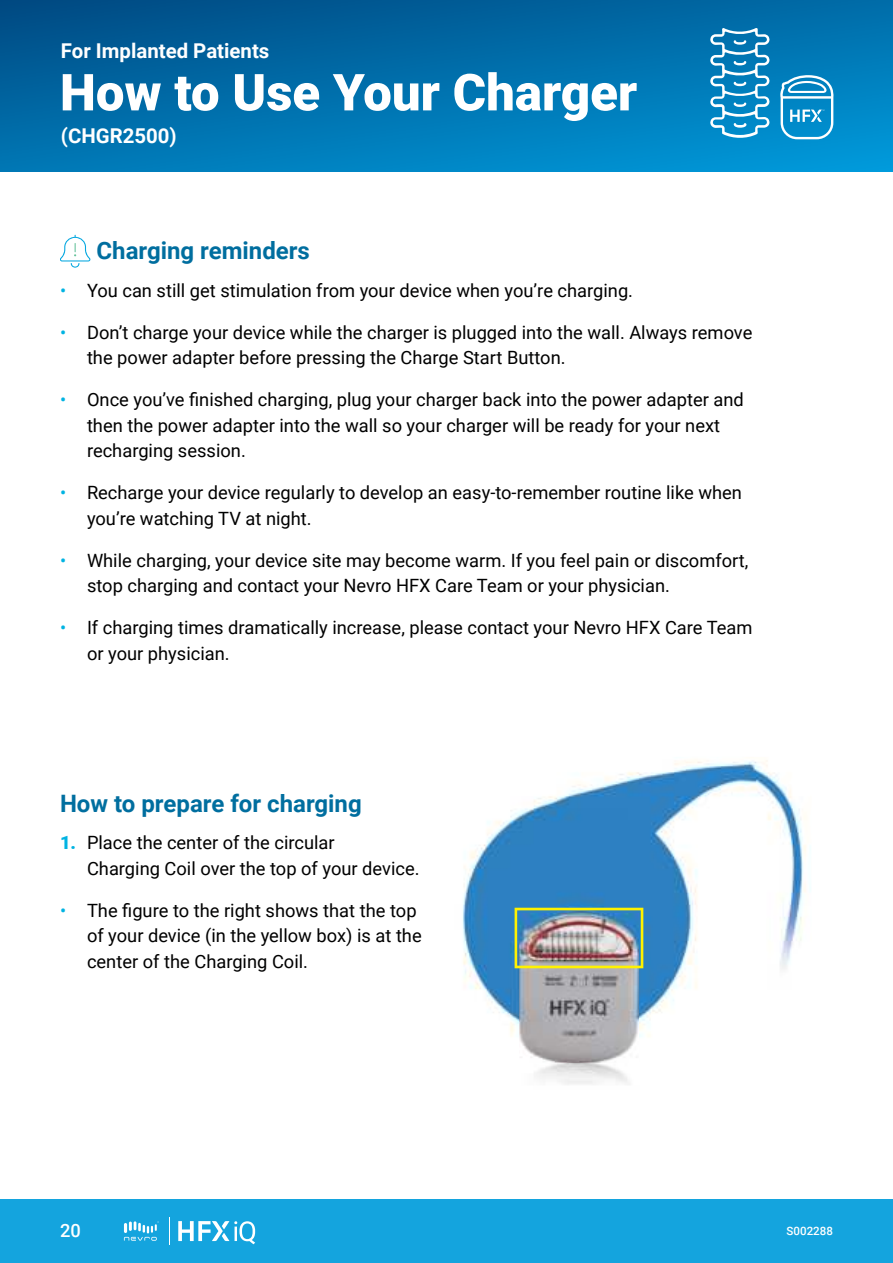
<style>
.page{position:relative;width:893px;height:1263px;background:#fff}
.page>*{position:absolute;margin:0;border:0;box-sizing:border-box;transform-origin:0 0}
.t1{font:900 51px "Roboto";color:#fff}
.t2{font:700 24px "Roboto";color:#006e9f}
.t3{font:700 20.4px "Roboto";color:#fff}
.t4{font:18.3px/25.5px "Roboto";color:#000101}
.t5{font:500 18.3px "Roboto";color:#fff}
.t6{font:500 11.55px "Roboto";color:#fff}
.s1{color:#00b3e2}
.s2{font-weight:900;color:#00b3e2}
</style>
<div class="page">
<svg style="left:0;top:0;width:893px;height:171px;background:#0070ad"></svg>
<div style="left:0;top:1198px;width:893px;height:65px;background:#14a4de"></div>
<svg style="left:124px;top:1221px;width:35px;height:20px"></svg>
<svg style="left:169px;top:1217px;width:1px;height:28px"></svg>
<svg style="left:178px;top:1221px;width:77px;height:23px"></svg>
<svg style="left:60px;top:235px;width:30px;height:33px"></svg>
<img style="left:462px;top:760px;width:349px;height:325px">
<img style="left:519px;top:968px;width:119px;height:95px">
<img style="left:515px;top:908px;width:128px;height:60px">
<svg style="left:710px;top:28px;width:60px;height:111px"></svg>
<svg style="left:780px;top:75px;width:54px;height:64px"></svg>
<p class="t3" style="left:61px;top:42px;width:210px">For Implanted Patients</p>
<h1 class="t1" style="left:60px;top:71px;width:579px">How to Use Your Charger</h1>
<p class="t3" style="left:61px;top:127px;width:117px">(CHGR2500)</p>
<h2 class="t2" style="left:97px;top:240px;width:215px">Charging reminders</h2>
<p class="t4" style="left:60px;top:279px;width:575px"><span class="s1">•</span> You can still get stimulation from your device when you’re charging.</p>
<p class="t4" style="left:87px;top:321px;width:667px;text-indent:-27px"><span class="s1">•</span> Don’t charge your device while the charger is plugged into the wall. Always remove the power adapter before pressing the Charge Start Button.</p>
<p class="t4" style="left:87px;top:386px;width:658px;text-indent:-27px"><span class="s1">•</span> Once you’ve finished charging, plug your charger back into the power adapter and then the power adapter into the wall so your charger will be ready for your next recharging session.</p>
<p class="t4" style="left:87px;top:481px;width:656px;text-indent:-27px"><span class="s1">•</span> Recharge your device regularly to develop an easy-to-remember routine like when you’re watching TV at night.</p>
<p class="t4" style="left:87px;top:549px;width:663px;text-indent:-27px"><span class="s1">•</span> While charging, your device site may become warm. If you feel pain or discomfort, stop charging and contact your Nevro HFX Care Team or your physician.</p>
<p class="t4" style="left:87px;top:616px;width:667px;text-indent:-27px"><span class="s1">•</span> If charging times dramatically increase, please contact your Nevro HFX Care Team or your physician.</p>
<h2 class="t2" style="left:60px;top:792px;width:303px">How to prepare for charging</h2>
<p class="t4" style="left:87px;top:831px;width:334px;text-indent:-27px"><span class="s2">1.</span> Place the center of the circular<br>Charging Coil over the top of your device.</p>
<p class="t4" style="left:87px;top:896px;width:336px;text-indent:-27px"><span class="s1">•</span> The figure to the right shows that the top of your device (in the yellow box) is at the center of the Charging Coil.</p>
<p class="t5" style="left:60px;top:1223px;width:22px">20</p>
<p class="t6" style="left:787px;top:1226px;width:48px">S002288</p>
</div>
